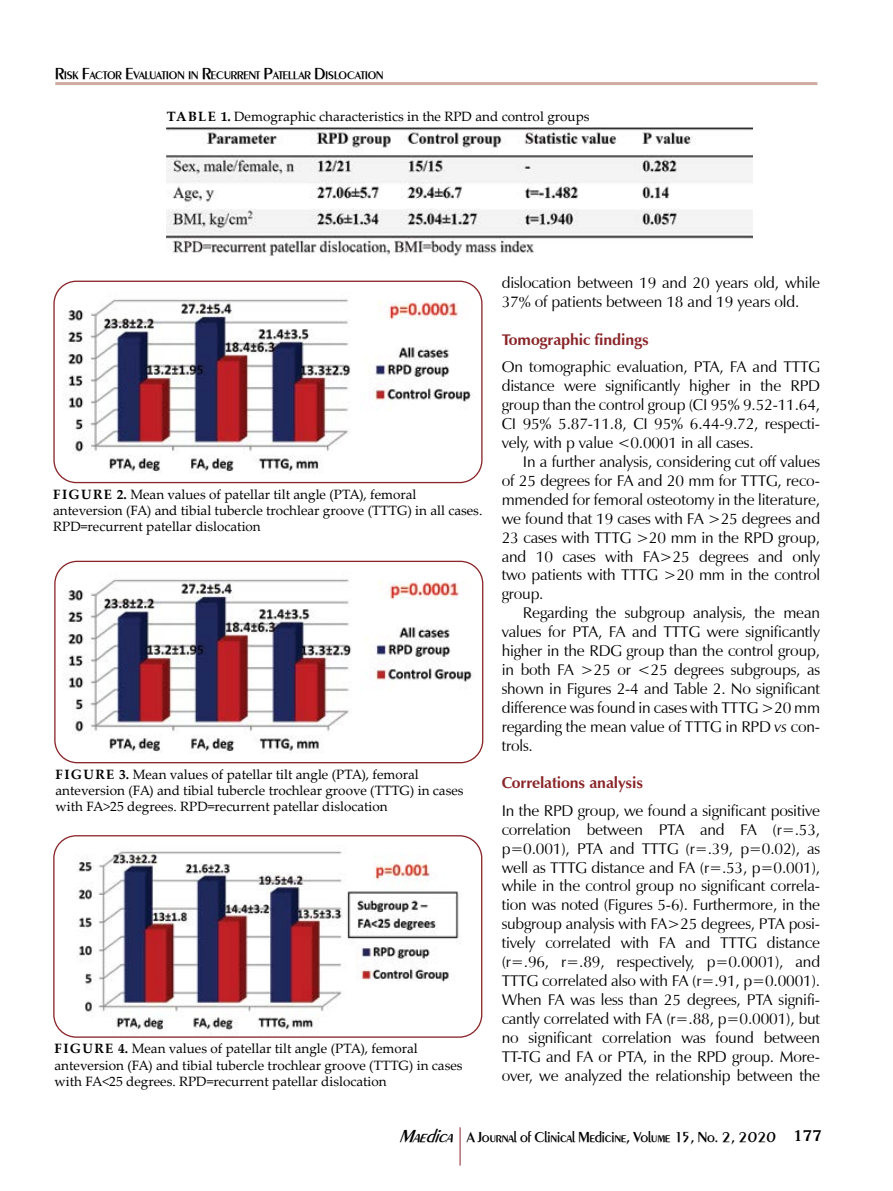
<style>
.page{position:relative;width:893px;height:1191px;background:#fff}
.page>*{position:absolute;margin:0;border:0;box-sizing:border-box;transform-origin:0 0}
.t1{font:15.75px/18.9px "Z Humanist Normal";letter-spacing:-.01em;color:#000;text-align:justify}
.t2{font:700 15.75px "Z Humanist";letter-spacing:-.01em;color:#8a2529}
.t3{font:500 15px "Peinaud";letter-spacing:-.005em;color:#000}
.t4{font:13.5px/16.2px "Palatino Linotype";color:#000}
.t5{font:500 11.55px "Peinaud";color:#000}
.s1{font-size:16.5px}
.s2{font-weight:700}
.s3{font-family:"Z Humanist";font-style:italic}
.s4{font-style:italic;font-size:18px}
.s5{font-family:"Korina";font-weight:700}
</style>
<div class="page">
<hr style="left:55px;top:82px;width:762px;height:3px;background:#d0aca0">
<hr style="left:460px;top:1127px;width:1px;height:38px;background:#8a2529">
<img style="left:55px;top:284px;width:426px;height:196px">
<div style="left:53px;top:281px;width:430px;height:202px;border:1px solid #8a2529;border-radius:22px"></div>
<img style="left:56px;top:564px;width:427px;height:196px">
<div style="left:54px;top:561px;width:429px;height:202px;border:1px solid #8a2529;border-radius:22px"></div>
<img style="left:68px;top:837px;width:393px;height:200px">
<div style="left:53px;top:835px;width:429px;height:202px;border:1px solid #8a2529;border-radius:22px"></div>
<img style="left:166px;top:128px;width:587px;height:129px">
<p class="t5" style="left:55px;top:68px;width:330px"><span class="s1">R</span>ISK <span class="s1">F</span>ACTOR <span class="s1">E</span>VALUATION IN <span class="s1">R</span>ECURRENT <span class="s1">P</span>ATELLAR <span class="s1">D</span>ISLOCATION</p>
<p class="t4" style="left:167px;top:108px;width:424px"><span class="s2">TABLE 1.</span> Demographic characteristics in the RPD and control groups</p>
<p class="t4" style="left:53px;top:486px;width:431px"><span class="s2">FIGURE 2.</span> Mean values of patellar tilt angle (PTA), femoral anteversion (FA) and tibial tubercle trochlear groove (TTTG) in all cases.<br>RPD=recurrent patellar dislocation</p>
<p class="t4" style="left:56px;top:766px;width:410px"><span class="s2">FIGURE 3.</span> Mean values of patellar tilt angle (PTA), femoral anteversion (FA) and tibial tubercle trochlear groove (TTTG) in cases with FA&gt;25 degrees. RPD=recurrent patellar dislocation</p>
<p class="t4" style="left:55px;top:1040px;width:410px"><span class="s2">FIGURE 4.</span> Mean values of patellar tilt angle (PTA), femoral anteversion (FA) and tibial tubercle trochlear groove (TTTG) in cases with FA&lt;25 degrees. RPD=recurrent patellar dislocation</p>
<p class="t1" style="left:502px;top:274px;width:320px">dislocation between 19 and 20 years old, while<br>37% of patients between 18 and 19 years old.</p>
<p class="t2" style="left:502px;top:330px;width:149px">Tomographic findings</p>
<p class="t1" style="left:502px;top:358px;width:320px">On tomographic evaluation, PTA, FA and TTTG distance were significantly higher in the RPD group than the control group (CI 95% 9.52-11.64, CI 95% 5.87-11.8, CI 95% 6.44-9.72, respecti&shy;vely, with p value &lt;0.0001 in all cases.</p>
<p class="t1" style="left:502px;top:452px;width:320px;text-indent:21px">In a further analysis, considering cut off values of 25 degrees for FA and 20 mm for TTTG, reco&shy;mmended for femoral osteotomy in the literature, we found that 19 cases with FA &gt;25 degrees and 23 cases with TTTG &gt;20 mm in the RPD group, and 10 cases with FA&gt;25 degrees and only two patients with TTTG &gt;20 mm in the control group.</p>
<p class="t1" style="left:502px;top:603px;width:320px;text-indent:21px">Regarding the subgroup analysis, the mean values for PTA, FA and TTTG were significantly higher in the RDG group than the control group, in both FA &gt;25 or &lt;25 degrees subgroups, as shown in Figures 2-4 and Table 2. No significant difference was found in cases with TTTG &gt;20 mm regarding the mean value of TTTG in RPD <span class="s3">vs</span> con&shy;trols.</p>
<p class="t2" style="left:502px;top:773px;width:143px">Correlations analysis</p>
<p class="t1" style="left:502px;top:801px;width:320px">In the RPD group, we found a significant positive correlation between PTA and FA (r=.53, p=0.001), PTA and TTTG (r=.39, p=0.02), as well as TTTG distance and FA (r=.53, p=0.001), while in the control group no significant correla&shy;tion was noted (Figures 5-6). Furthermore, in the subgroup analysis with FA&gt;25 degrees, PTA posi&shy;tively correlated with FA and TTTG distance (r=.96, r=.89, respectively, p=0.0001), and TTTG correlated also with FA (r=.91, p=0.0001).<br>When FA was less than 25 degrees, PTA signifi&shy;cantly correlated with FA (r=.88, p=0.0001), but no significant correlation was found between TT-TG and FA or PTA, in the RPD group. More&shy;over, we analyzed the relationship between the</p>
<p class="t3" style="left:399px;top:1127px;width:424px"><span class="s4">Maedica</span> A Journal of Clinical Medicine, Volume 15, No. 2, 2020 <span class="s5">177</span></p>
</div>
